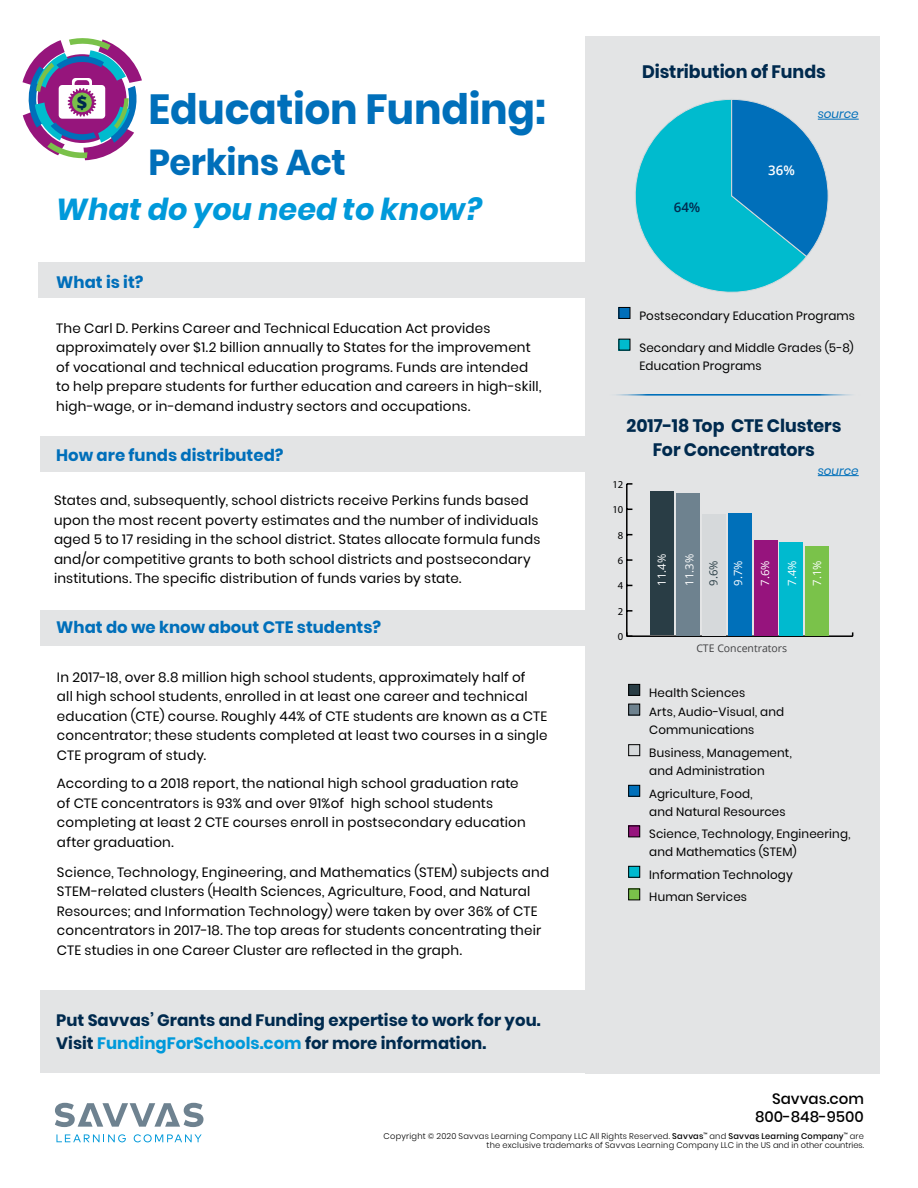
<style>
.page{position:relative;width:918px;height:1188px;background:#fff}
.page>*{position:absolute;margin:0;border:0;box-sizing:border-box;transform-origin:0 0}
.t1{font:700 42px "Poppins";letter-spacing:-.005em;color:#006fba}
.t2{font:700 36px "Poppins";letter-spacing:-.01em;color:#006fba}
.t3{font:italic 700 30.3px "Poppins";color:#0099da}
.t4{font:700 18px/24px "Poppins";letter-spacing:-.005em;color:#002a4e;text-align:center}
.t5{font:800 17.85px "Open Sans";color:#002a4e}
.t6{font:700 16.5px/22.5px "Poppins";color:#002a4e}
.t7{font:700 16.5px "Poppins";color:#006fba}
.t8{font:500 15px/18px "Poppins";color:#000;text-align:right}
.t9{font:13.5px/19.5px "Poppins";letter-spacing:.015em;color:#000}
.t10{font:600 13.2px "Open Sans";color:#fff}
.t11{font:600 13.2px "Open Sans";color:#002a4e}
.t12{font:12px/22.6px "Poppins";letter-spacing:.015em;color:#000}
.t13{font:italic 12px "Poppins";color:#006fba}
.t14{font:11.25px "Open Sans";color:#fff}
.t15{font:11.25px "Open Sans";color:#293d45}
.t16{font:10.65px "Myriad Pro";color:#000}
.t17{font:10.5px "Open Sans";color:#404042}
.t18{font:300 8.25px/9.9px "Poppins";letter-spacing:.03em;color:#000;text-align:right}
.s1{color:#0099da}
.s2{font-weight:500}
</style>
<div class="page">
<div style="left:40px;top:991px;width:599px;height:82px;background:#e3e4e5"></div>
<div style="left:38px;top:262px;width:601px;height:36px;background:#e3e4e5"></div>
<div style="left:40px;top:436px;width:599px;height:36px;background:#e3e4e5"></div>
<div style="left:40px;top:610px;width:599px;height:36px;background:#e3e4e5"></div>
<div style="left:585px;top:36px;width:294px;height:1037px;background:#e3e4e5"></div>
<svg style="left:22px;top:38px;width:120px;height:122px"></svg>
<div style="left:629px;top:684px;width:11px;height:11px;background:#293d45"></div>
<div style="left:629px;top:684px;width:11px;height:12px;border:1px solid #000"></div>
<div style="left:629px;top:704px;width:11px;height:11px;background:#6e828f"></div>
<div style="left:629px;top:704px;width:11px;height:11px;border:1px solid #000"></div>
<div style="left:629px;top:745px;width:11px;height:11px;background:#d6d9db"></div>
<div style="left:629px;top:745px;width:11px;height:11px;border:1px solid #000"></div>
<div style="left:629px;top:785px;width:11px;height:11px;background:#0070ba"></div>
<div style="left:629px;top:785px;width:11px;height:11px;border:1px solid #000"></div>
<div style="left:629px;top:826px;width:11px;height:11px;background:#96147d"></div>
<div style="left:629px;top:826px;width:11px;height:11px;border:1px solid #000"></div>
<hr style="left:606px;top:394px;width:254px;height:2px;background:#006fba">
<hr style="left:818px;top:119px;width:41px;height:1px;background:#006fba">
<hr style="left:818px;top:475px;width:41px;height:1px;background:#006fba">
<svg style="left:55px;top:1103px;width:149px;height:24px"></svg>
<svg style="left:56px;top:1134px;width:70px;height:8px"></svg>
<svg style="left:134px;top:1134px;width:68px;height:8px"></svg>
<div style="left:619px;top:307px;width:11px;height:11px;background:#006fba"></div>
<div style="left:619px;top:307px;width:11px;height:12px;border:1px solid #000"></div>
<div style="left:619px;top:339px;width:11px;height:11px;background:#00bbce"></div>
<svg style="left:635px;top:99px;width:194px;height:194px"></svg>
<hr style="left:627px;top:635px;width:226px;height:2px;background:#000">
<hr style="left:626px;top:484px;width:2px;height:152px;background:#000">
<div style="left:806px;top:546px;width:23px;height:89px;background:#7ac24a"></div>
<div style="left:780px;top:542px;width:23px;height:93px;background:#00bacf"></div>
<div style="left:754px;top:540px;width:23px;height:95px;background:#96147d"></div>
<div style="left:728px;top:513px;width:23px;height:122px;background:#0070ba"></div>
<div style="left:702px;top:514px;width:24px;height:121px;background:#d6d9db"></div>
<div style="left:676px;top:493px;width:24px;height:142px;background:#6e828f"></div>
<div style="left:651px;top:492px;width:23px;height:143px;background:#293d45"></div>
<div style="left:629px;top:866px;width:11px;height:11px;background:#00bacf"></div>
<div style="left:629px;top:866px;width:11px;height:11px;border:1px solid #000"></div>
<div style="left:629px;top:889px;width:11px;height:11px;background:#7ac24a"></div>
<div style="left:629px;top:889px;width:11px;height:11px;border:1px solid #000"></div>
<h3 class="t5" style="left:77px;top:89px;width:12px">$</h3>
<h1 class="t1" style="left:148px;top:85px;width:399px">Education Funding:</h1>
<h2 class="t2" style="left:148px;top:141px;width:199px">Perkins Act</h2>
<h3 class="t3" style="left:56px;top:192px;width:428px">What do you need to know?</h3>
<p class="t7" style="left:56px;top:273px;width:89px">What is it?</p>
<p class="t9" style="left:56px;top:319px;width:487px">The Carl D. Perkins Career and Technical Education Act provides approximately over $1.2 billion annually to States for the improvement of vocational and technical education programs. Funds are intended to help prepare students for further education and careers in high-skill, high-wage, or in-demand industry sectors and occupations.</p>
<p class="t7" style="left:56px;top:446px;width:229px">How are funds distributed?</p>
<p class="t9" style="left:54px;top:491px;width:488px">States and, subsequently, school districts receive Perkins funds based upon the most recent poverty estimates and the number of individuals aged 5 to 17 residing in the school district. States allocate formula funds and/or competitive grants to both school districts and postsecondary institutions. The specific distribution of funds varies by state.</p>
<p class="t7" style="left:56px;top:618px;width:326px">What do we know about CTE students?</p>
<p class="t9" style="left:57px;top:667px;width:492px">In 2017-18, over 8.8 million high school students, approximately half of<br>all high school students, enrolled in at least one career and technical education (CTE) course. Roughly 44% of CTE students are known as a CTE concentrator; these students completed at least two courses in a single CTE program of study.</p>
<p class="t9" style="left:57px;top:774px;width:470px">According to a 2018 report, the national high school graduation rate of CTE concentrators is 93% and over 91%of high school students completing at least 2 CTE courses enroll in postsecondary education after graduation.</p>
<p class="t9" style="left:57px;top:862px;width:494px">Science, Technology, Engineering, and Mathematics (STEM) subjects and STEM-related clusters (Health Sciences, Agriculture, Food, and Natural Resources; and Information Technology) were taken by over 36% of CTE concentrators in 2017-18. The top areas for students concentrating their CTE studies in one Career Cluster are reflected in the graph.</p>
<p class="t6" style="left:56px;top:1009px;width:486px">Put Savvas’ Grants and Funding expertise to work for you.<br>Visit <span class="s1">FundingForSchools.com</span> for more information.</p>
<h3 class="t4" style="left:642px;top:59px;width:185px">Distribution of Funds</h3>
<p class="t13" style="left:818px;top:107px;width:42px">source</p>
<p class="t11" style="left:674px;top:198px;width:28px">64%</p>
<p class="t10" style="left:768px;top:162px;width:28px">36%</p>
<p class="t12" style="left:639px;top:304px;width:217px">Postsecondary Education Programs</p>
<p class="t12" style="left:639px;top:338px;width:216px;line-height:18px">Secondary and Middle Grades (5-8)<br>Education Programs</p>
<h3 class="t4" style="left:626px;top:413px;width:217px">2017-18 Top CTE Clusters<br>For Concentrators</h3>
<p class="t13" style="left:818px;top:464px;width:42px">source</p>
<p class="t16" style="left:612px;top:478px;width:12px">12</p>
<p class="t16" style="left:612px;top:503px;width:12px">10</p>
<p class="t16" style="left:618px;top:528px;width:7px">8</p>
<p class="t16" style="left:618px;top:554px;width:7px">6</p>
<p class="t16" style="left:618px;top:579px;width:7px">4</p>
<p class="t16" style="left:618px;top:605px;width:7px">2</p>
<p class="t16" style="left:618px;top:630px;width:7px">0</p>
<p class="t14" style="left:654px;top:586px;width:33px;rotate:-90deg">11.4%</p>
<p class="t14" style="left:682px;top:586px;width:33px;rotate:-90deg">11.3%</p>
<p class="t15" style="left:706px;top:586px;width:27px;rotate:-90deg">9.6%</p>
<p class="t14" style="left:730px;top:586px;width:27px;rotate:-90deg">9.7%</p>
<p class="t14" style="left:758px;top:586px;width:27px;rotate:-90deg">7.6%</p>
<p class="t14" style="left:784px;top:586px;width:27px;rotate:-90deg">7.4%</p>
<p class="t14" style="left:809px;top:586px;width:27px;rotate:-90deg">7.1%</p>
<p class="t17" style="left:696px;top:641px;width:92px">CTE Concentrators</p>
<p class="t12" style="left:649px;top:683px;width:136px;line-height:19.6px">Health Sciences<br>Arts, Audio-Visual, and</p>
<p class="t12" style="left:649px;top:719px;width:144px">Communications<br>Business, Management,</p>
<p class="t12" style="left:649px;top:760px;width:117px">and Administration<br>Agriculture, Food,</p>
<p class="t12" style="left:649px;top:800px;width:203px">and Natural Resources<br>Science, Technology, Engineering,</p>
<p class="t12" style="left:649px;top:841px;width:149px">and Mathematics (STEM)</p>
<p class="t12" style="left:649px;top:863px;width:145px">Information Technology<br>Human Services</p>
<p class="t8" style="left:755px;top:1090px;width:110px">Savvas.com<br>800-848-9500</p>
<p class="t18" style="left:384px;top:1131px;width:482px">Copyright © 2020 Savvas Learning Company LLC All Rights Reserved. <span class="s2">Savvas</span><sup>™</sup> and <span class="s2">Savvas Learning Company</span><sup>™</sup> are the exclusive trademarks of Savvas Learning Company LLC in the US and in other countries.</p>
</div>
